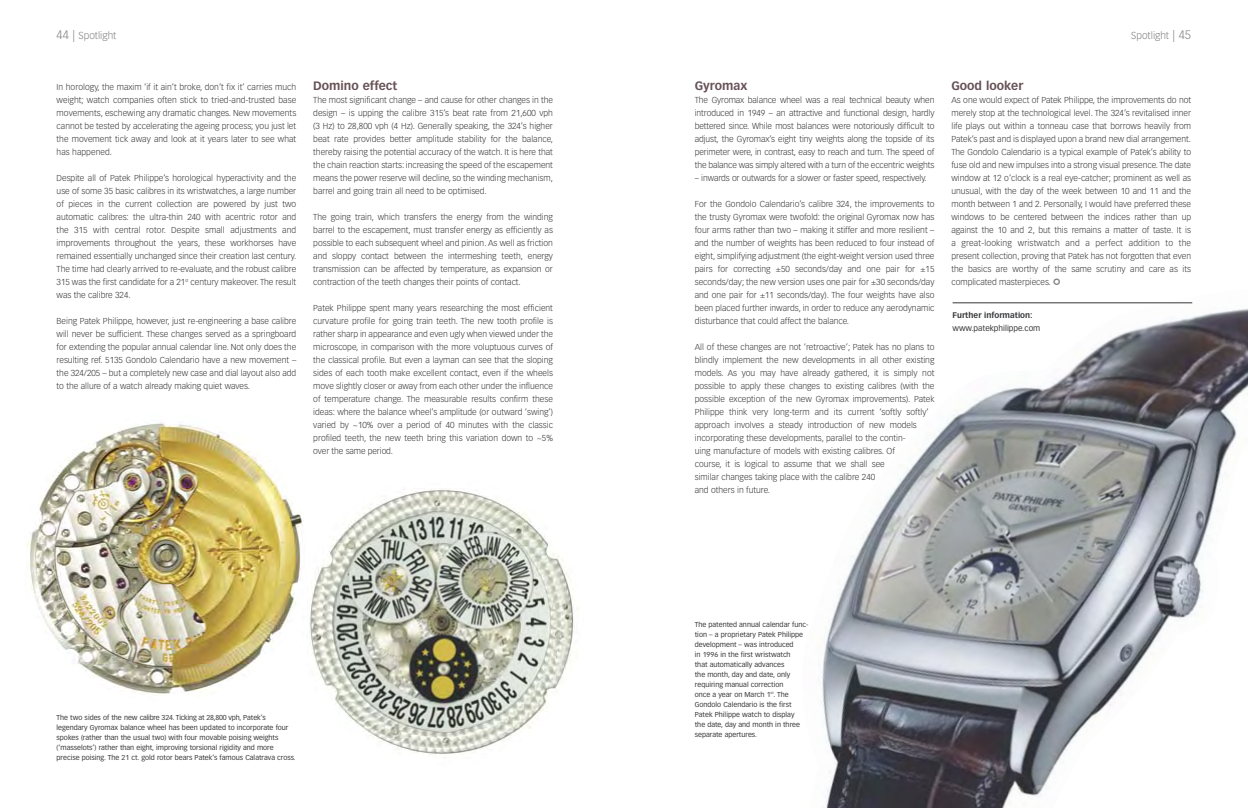
<style>
.page{position:relative;width:1248px;height:808px;background:#fff}
.page>*{position:absolute;margin:0;border:0;box-sizing:border-box;transform-origin:0 0}
.t1{font:700 12px "Vectora LH";color:#665257}
.t2{font:300 10px "Vectora LH";color:#818284}
.t3{font:300 8.5px/13px "Vectora LH";color:#363739;text-align:justify}
.t4{font:8px "Vectora LH";color:#363739}
.t5{font:700 8px "Vectora LH";color:#363739}
.t6{font:7px/10px "Vectora LH";color:#363739}
.s1{font-size:12px}
</style>
<div class="page">
<img style="left:822px;top:302px;width:425px;height:506px">
<hr style="left:952px;top:302px;width:240px;height:1px;background:#363739">
<img style="left:298px;top:477px;width:286px;height:290px;border-radius:50%">
<img style="left:22px;top:412px;width:286px;height:291px;border-radius:50%">
<p class="t2" style="left:57px;top:32px;width:61px"><span class="s1">44 |</span> Spotlight</p>
<p class="t3" style="left:57px;top:81px;width:241px">In horology, the maxim ‘if it ain’t broke, don’t fix it’ carries much weight; watch companies often stick to tried-and-trusted base movements, eschewing any dramatic changes. New movements cannot be tested by accelerating the ageing process; you just let the movement tick away and look at it years later to see what has happened.</p>
<p class="t3" style="left:57px;top:172px;width:241px">Despite all of Patek Philippe’s horological hyperactivity and the use of some 35 basic calibres in its wristwatches, a large number of pieces in the current collection are powered by just two automatic calibres: the ultra-thin 240 with acentric rotor and the 315 with central rotor. Despite small adjustments and improvements throughout the years, these workhorses have remained essentially unchanged since their creation last century.<br>The time had clearly arrived to re-evaluate, and the robust calibre 315 was the first candidate for a 21<sup>st</sup> century makeover. The result was the calibre 324.</p>
<p class="t3" style="left:57px;top:315px;width:241px">Being Patek Philippe, however, just re-engineering a base calibre will never be sufficient. These changes served as a springboard for extending the popular annual calendar line. Not only does the resulting ref. 5135 Gondolo Calendario have a new movement – the 324/205 – but a completely new case and dial layout also add to the allure of a watch already making quiet waves.</p>
<h1 class="t1" style="left:313px;top:81px;width:85px">Domino effect</h1>
<p class="t3" style="left:313px;top:94px;width:241px">The most significant change – and cause for other changes in the design – is upping the calibre 315’s beat rate from 21,600 vph (3 Hz) to 28,800 vph (4 Hz). Generally speaking, the 324’s higher beat rate provides better amplitude stability for the balance, thereby raising the potential accuracy of the watch. It is here that the chain reaction starts: increasing the speed of the escapement means the power reserve will decline, so the winding mechanism, barrel and going train all need to be optimised.</p>
<p class="t3" style="left:313px;top:211px;width:241px">The going train, which transfers the energy from the winding barrel to the escapement, must transfer energy as efficiently as possible to each subsequent wheel and pinion. As well as friction and sloppy contact between the intermeshing teeth, energy transmission can be affected by temperature, as expansion or contraction of the teeth changes their points of contact.</p>
<p class="t3" style="left:313px;top:302px;width:241px">Patek Philippe spent many years researching the most efficient curvature profile for going train teeth. The new tooth profile is rather sharp in appearance and even ugly when viewed under the microscope, in comparison with the more voluptuous curves of the classical profile. But even a layman can see that the sloping sides of each tooth make excellent contact, even if the wheels move slightly closer or away from each other under the influence of temperature change. The measurable results confirm these ideas: where the balance wheel’s amplitude (or outward ‘swing’) varied by ~10% over a period of 40 minutes with the classic profiled teeth, the new teeth bring this variation down to ~5% over the same period.</p>
<p class="t6" style="left:57px;top:713px;width:241px">The two sides of the new calibre 324. Ticking at 28,800 vph, Patek’s legendary Gyromax balance wheel has been updated to incorporate four spokes (rather than the usual two) with four movable poising weights (‘masselots’) rather than eight, improving torsional rigidity and more precise poising. The 21 ct. gold rotor bears Patek’s famous Calatrava cross.</p>
<h1 class="t1" style="left:694px;top:81px;width:54px">Gyromax</h1>
<p class="t3" style="left:694px;top:94px;width:241px">The Gyromax balance wheel was a real technical beauty when introduced in 1949 – an attractive and functional design, hardly bettered since. While most balances were notoriously difficult to adjust, the Gyromax’s eight tiny weights along the topside of its perimeter were, in contrast, easy to reach and turn. The speed of the balance was simply altered with a turn of the eccentric weights</p>
<p class="t3" style="left:694px;top:172px;width:233px">– inwards or outwards for a slower or faster speed, respectively.</p>
<p class="t3" style="left:694px;top:198px;width:241px">For the Gondolo Calendario’s calibre 324, the improvements to the trusty Gyromax were twofold: the original Gyromax now has four arms rather than two – making it stiffer and more resilient – and the number of weights has been reduced to four instead of eight, simplifying adjustment (the eight-weight version used three pairs for correcting ±50 seconds/day and one pair for ±15 seconds/day; the new version uses one pair for ±30 seconds/day and one pair for ±11 seconds/day). The four weights have also been placed further inwards, in order to reduce any aerodynamic disturbance that could affect the balance.</p>
<p class="t3" style="left:694px;top:341px;width:241px;text-align:left">All of these changes are not ‘retroactive’; Patek has no plans to blindly implement the new developments in all other existing models. As you may have already gathered, it is simply not possible to apply these changes to existing calibres (with the possible exception of the new Gyromax improvements). Patek Philippe think very long-term and its current ‘softly softly’ approach involves a steady introduction of new models incorporating these developments, parallel to the contin-<br>uing manufacture of models with existing calibres. Of<br>course, it is logical to assume that we shall see<br>similar changes taking place with the calibre 240<br>and others in future.</p>
<p class="t2" style="left:1131px;top:32px;width:61px">Spotlight <span class="s1">| 45</span></p>
<h1 class="t1" style="left:951px;top:81px;width:73px">Good looker</h1>
<p class="t3" style="left:951px;top:94px;width:241px">As one would expect of Patek Philippe, the improvements do not merely stop at the technological level. The 324’s revitalised inner life plays out within a tonneau case that borrows heavily from Patek’s past and is displayed upon a brand new dial arrangement.<br>The Gondolo Calendario is a typical example of Patek’s ability to fuse old and new impulses into a strong visual presence. The date window at 12 o’clock is a real eye-catcher; prominent as well as unusual, with the day of the week between 10 and 11 and the month between 1 and 2. Personally, I would have preferred these windows to be centered between the indices rather than up against the 10 and 2, but this remains a matter of taste. It is a great-looking wristwatch and a perfect addition to the present collection, proving that Patek has not forgotten that even the basics are worthy of the same scrutiny and care as its complicated masterpieces.</p>
<p class="t5" style="left:952px;top:311px;width:81px">Further information:</p>
<p class="t4" style="left:952px;top:324px;width:89px">www.patekphilippe.com</p>
<p class="t6" style="left:694px;top:620px;width:115px">The patented annual calendar func&shy;tion – a proprietary Patek Philippe development – was introduced<br>in 1996 in the first wristwatch<br>that automatically advances<br>the month, day and date, only requiring manual correction<br>once a year on March 1<sup>st</sup>. The<br>Gondolo Calendario is the first<br>Patek Philippe watch to display<br>the date, day and month in three separate apertures.</p>
</div>
